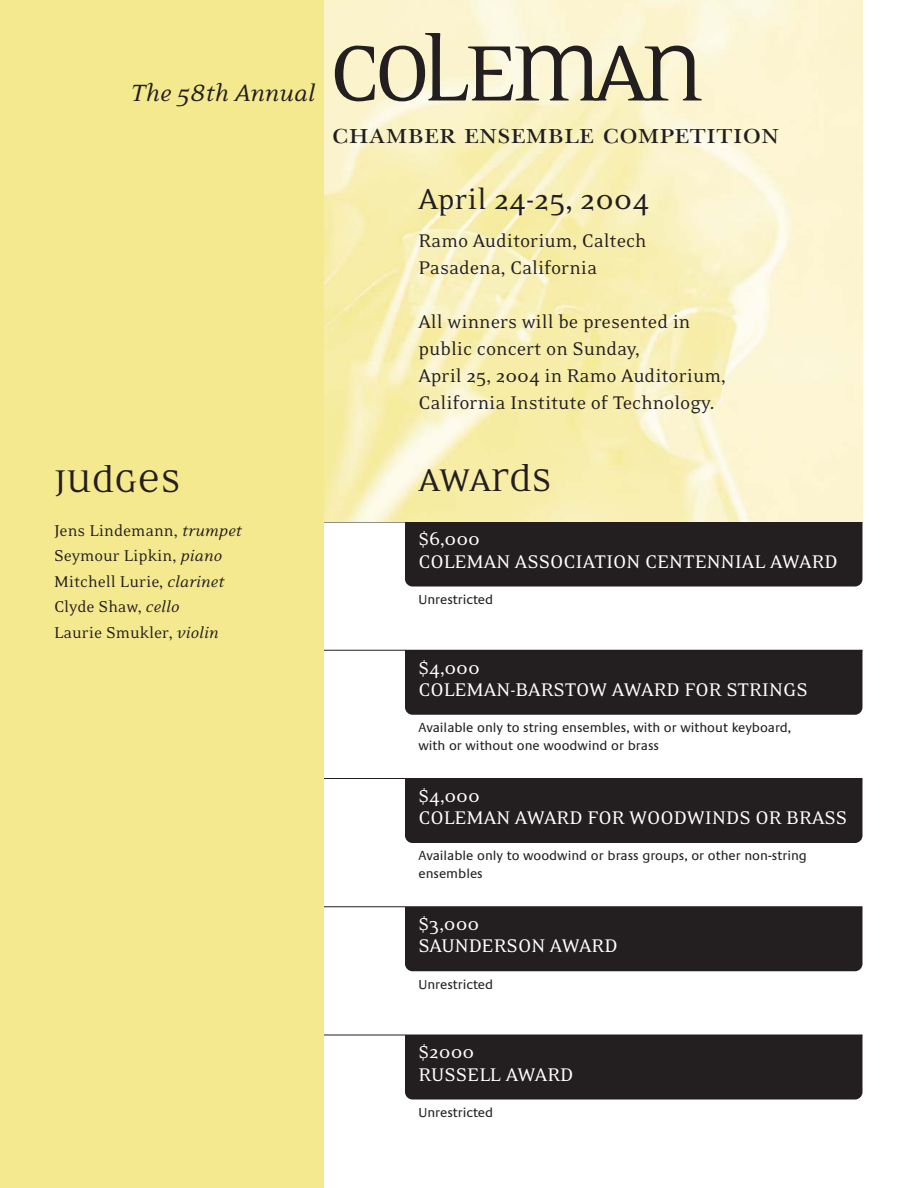
<style>
.page{position:relative;width:918px;height:1188px;background:#fff}
.page>*{position:absolute;margin:0;border:0;box-sizing:border-box;transform-origin:0 0}
.t1{font:90px "Eidetic Neo Omni";letter-spacing:-.075em;color:#231f20}
.t2{font:36px "Eidetic Neo Omni";color:#231f20}
.t3{font:33px "Eidetic Neo";color:#231f20}
.t4{font:30px "New Baskerville SC";color:#231f20}
.t5{font:italic 27px "Eidetic Neo";color:#231f20}
.t6{font:21px/27px "Eidetic Neo";color:#231f20}
.t7{font:21px/22.5px "Eidetic Neo";color:#fff}
.t8{font:18px/25.5px "Eidetic Neo";color:#231f20}
.t9{font:13.5px/18px "Praxis";color:#231f20}
.s1{font-style:italic}
</style>
<div class="page">
<div style="left:405px;top:496px;width:457px;height:90px;background:#231f20;border-radius:8px"></div>
<hr style="left:324px;top:522px;width:538px;height:1px;background:#231f20">
<img style="left:324px;top:0;width:538px;height:522px">
<div style="left:405px;top:625px;width:457px;height:90px;background:#231f20;border-radius:8px"></div>
<div style="left:381px;top:604px;width:481px;height:46px;background:#fff"></div>
<hr style="left:324px;top:650px;width:538px;height:1px;background:#231f20">
<div style="left:405px;top:753px;width:457px;height:90px;background:#231f20;border-radius:8px"></div>
<div style="left:381px;top:732px;width:481px;height:46px;background:#fff"></div>
<hr style="left:324px;top:778px;width:538px;height:1px;background:#231f20">
<div style="left:405px;top:881px;width:457px;height:90px;background:#231f20;border-radius:8px"></div>
<div style="left:381px;top:860px;width:481px;height:47px;background:#fff"></div>
<hr style="left:324px;top:906px;width:538px;height:1px;background:#231f20">
<div style="left:405px;top:1010px;width:457px;height:90px;background:#231f20;border-radius:8px"></div>
<div style="left:381px;top:988px;width:481px;height:47px;background:#fff"></div>
<hr style="left:324px;top:1035px;width:538px;height:1px;background:#231f20">
<div style="left:0;top:0;width:324px;height:1188px;background:#f5e98f"></div>
<h3 class="t5" style="left:130px;top:81px;width:186px">The 58th Annual</h3>
<h1 class="t1" style="left:328px;top:36px;width:377px">COLEMAN</h1>
<h3 class="t4" style="left:332px;top:122px;width:449px">chamber ensemble competition</h3>
<h3 class="t3" style="left:418px;top:179px;width:232px">April 24-25, 2004</h3>
<h3 class="t6" style="left:418px;top:226px;width:230px">Ramo Auditorium, Caltech<br>Pasadena, California</h3>
<h3 class="t6" style="left:418px;top:307px;width:309px">All winners will be presented in public concert on Sunday,<br>April 25, 2004 in Ramo Auditorium,<br>California Institute of Technology.</h3>
<h2 class="t2" style="left:54px;top:466px;width:128px">JUDGES</h2>
<h3 class="t8" style="left:54px;top:517px;width:189px">Jens Lindemann, <span class="s1">trumpet<br></span>Seymour Lipkin, <span class="s1">piano<br></span>Mitchell Lurie, <span class="s1">clarinet<br></span>Clyde Shaw, <span class="s1">cello<br></span>Laurie Smukler, <span class="s1">violin</span></h3>
<h2 class="t2" style="left:418px;top:465px;width:135px">AWARDS</h2>
<h3 class="t7" style="left:418px;top:527px;width:421px">$6,000<br>COLEMAN ASSOCIATION CENTENNIAL AWARD</h3>
<p class="t9" style="left:418px;top:592px;width:76px">Unrestricted</p>
<h3 class="t7" style="left:418px;top:655px;width:391px">$4,000<br>COLEMAN-BARSTOW AWARD FOR STRINGS</h3>
<p class="t9" style="left:418px;top:720px;width:374px">Available only to string ensembles, with or without keyboard, with or without one woodwind or brass</p>
<h3 class="t7" style="left:418px;top:783px;width:430px">$4,000<br>COLEMAN AWARD FOR WOODWINDS OR BRASS</h3>
<p class="t9" style="left:418px;top:848px;width:390px">Available only to woodwind or brass groups, or other non-string ensembles</p>
<h3 class="t7" style="left:418px;top:912px;width:201px">$3,000<br>SAUNDERSON AWARD</h3>
<p class="t9" style="left:418px;top:976px;width:76px">Unrestricted</p>
<h3 class="t7" style="left:418px;top:1040px;width:157px">$2000<br>RUSSELL AWARD</h3>
<p class="t9" style="left:418px;top:1105px;width:76px">Unrestricted</p>
</div>
